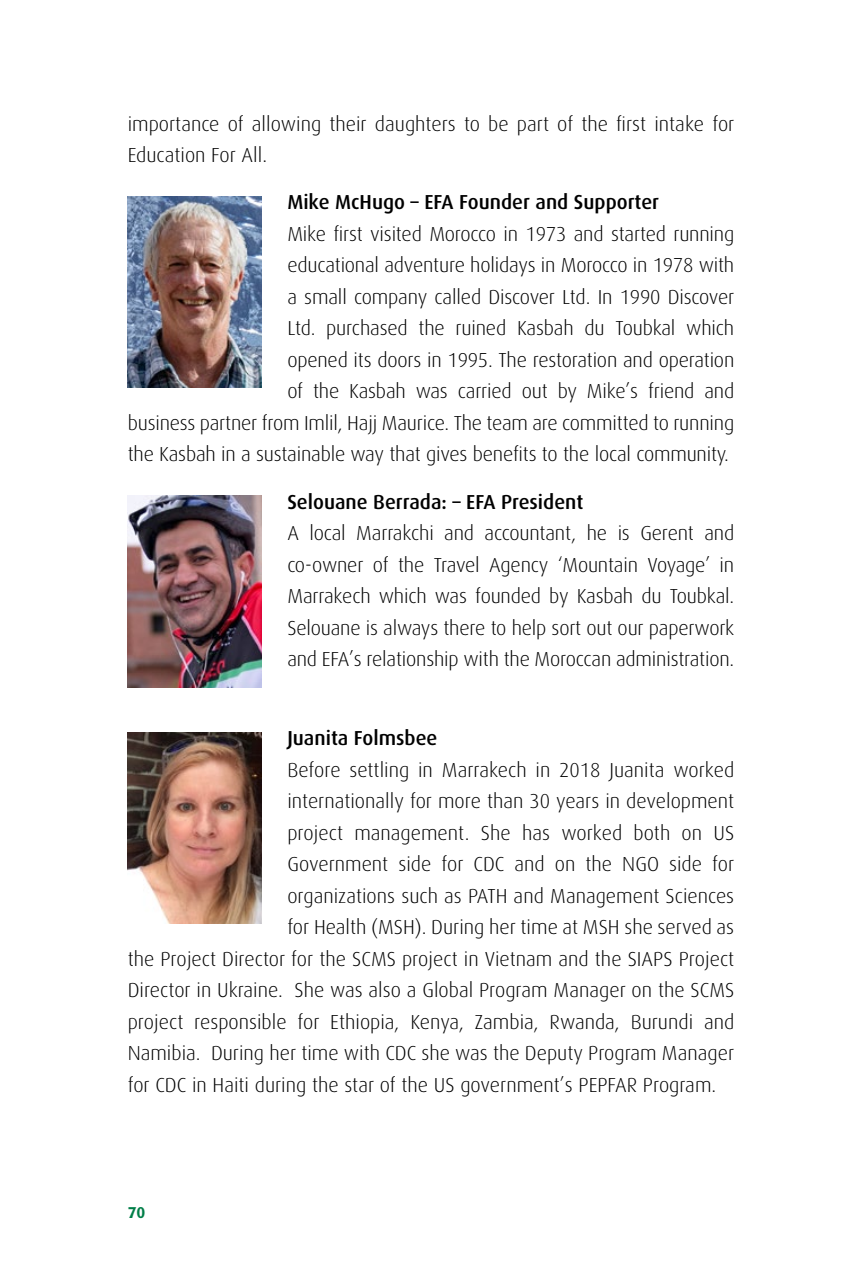
<style>
.page{position:relative;width:862px;height:1276px;background:#fff}
.page>*{position:absolute;margin:0;border:0;box-sizing:border-box;transform-origin:0 0}
.t1{font:300 20.25px/31.5px "Dax";letter-spacing:-.005em;color:#000}
.t2{font:500 20.25px "Dax";color:#000}
.t3{font:700 15.75px "Dax";color:#007e48}
</style>
<div class="page">
<img style="left:128px;top:196px;width:133px;height:192px">
<img style="left:128px;top:496px;width:133px;height:191px">
<img style="left:128px;top:732px;width:133px;height:191px">
<p class="t1" style="left:128px;top:108px;width:608px">importance of allowing their daughters to be part of the first intake for<br>Education For All.</p>
<p class="t2" style="left:287px;top:191px;width:373px">Mike McHugo – EFA Founder and Supporter</p>
<p class="t1" style="left:128px;top:218px;width:607px;text-align:right">Mike first visited Morocco in 1973 and started running<br>educational adventure holidays in Morocco in 1978 with<br>a small company called Discover Ltd. In 1990 Discover<br>Ltd. purchased the ruined Kasbah du Toubkal which<br>opened its doors in 1995. The restoration and operation<br>of the Kasbah was carried out by Mike’s friend and<br>business partner from Imlil, Hajj Maurice. The team are committed to running the Kasbah in a sustainable way that gives benefits to the local community.</p>
<p class="t2" style="left:287px;top:490px;width:297px">Selouane Berrada: – EFA President</p>
<p class="t1" style="left:287px;top:517px;width:448px;text-align:justify">A local Marrakchi and accountant, he is Gerent and co-owner of the Travel Agency ‘Mountain Voyage’ in Marrakech which was founded by Kasbah du Toubkal.<br>Selouane is always there to help sort out our paperwork and EFA’s relationship with the Moroccan administration.</p>
<p class="t2" style="left:287px;top:726px;width:152px">Juanita Folmsbee</p>
<p class="t1" style="left:287px;top:754px;width:448px">Before settling in Marrakech in 2018 Juanita worked</p>
<p class="t1" style="left:287px;top:785px;width:448px">internationally for more than 30 years in development</p>
<p class="t1" style="left:287px;top:817px;width:448px">project management. She has worked both on US</p>
<p class="t1" style="left:287px;top:848px;width:448px">Government side for CDC and on the NGO side for</p>
<p class="t1" style="left:287px;top:880px;width:448px">organizations such as PATH and Management Sciences</p>
<p class="t1" style="left:287px;top:911px;width:448px">for Health (MSH). During her time at MSH she served as</p>
<p class="t1" style="left:128px;top:943px;width:607px">the Project Director for the SCMS project in Vietnam and the SIAPS Project</p>
<p class="t1" style="left:128px;top:974px;width:607px">Director in Ukraine. She was also a Global Program Manager on the SCMS</p>
<p class="t1" style="left:128px;top:1006px;width:607px">project responsible for Ethiopia, Kenya, Zambia, Rwanda, Burundi and</p>
<p class="t1" style="left:128px;top:1037px;width:607px">Namibia. During her time with CDC she was the Deputy Program Manager</p>
<p class="t1" style="left:128px;top:1069px;width:589px">for CDC in Haiti during the star of the US government’s PEPFAR Program.</p>
<p class="t3" style="left:128px;top:1203px;width:19px">70</p>
</div>
